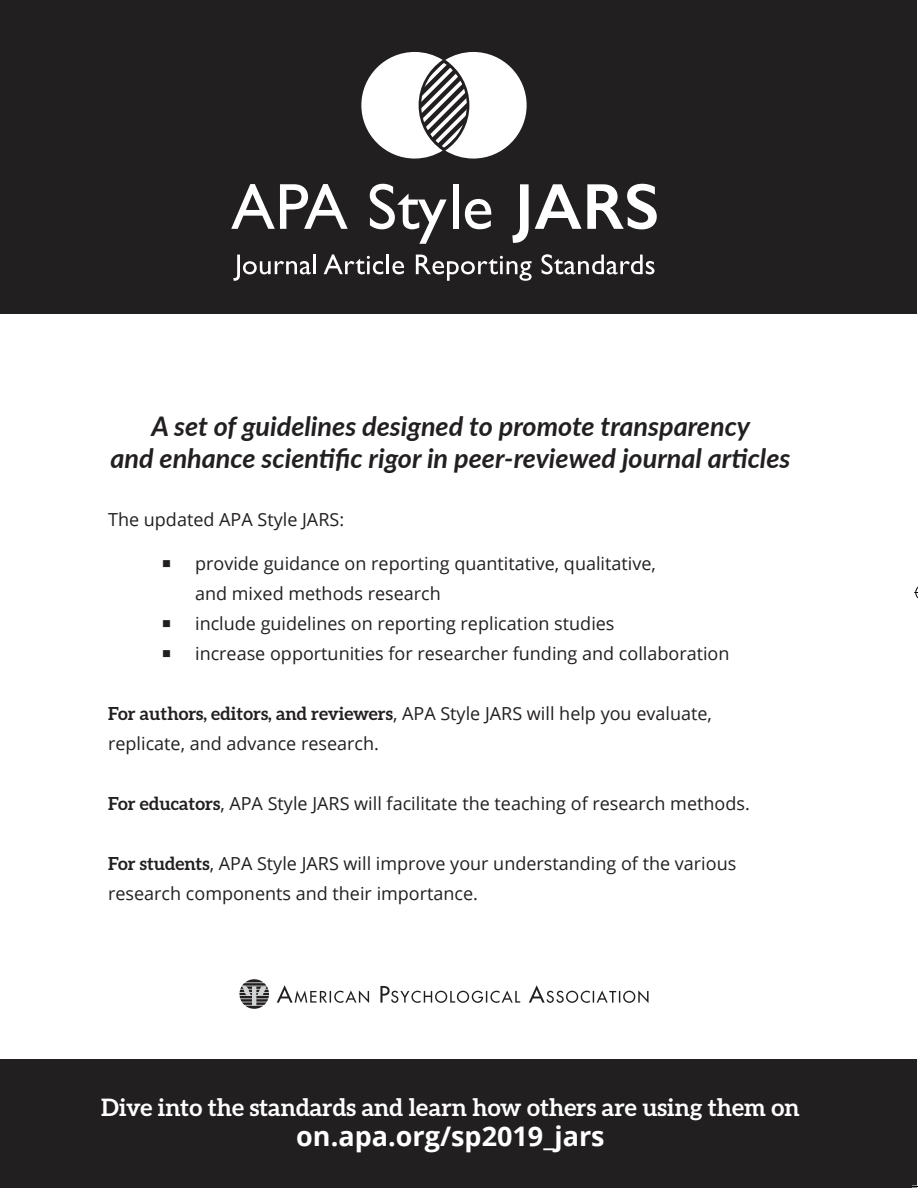
<style>
.page{position:relative;width:918px;height:1188px;background:#fff}
.page>*{position:absolute;margin:0;border:0;box-sizing:border-box;transform-origin:0 0}
.t1{font:italic 700 27px/32.4px "Lato";color:#221f20;text-align:center}
.t2{font:700 27px "Open Sans";color:#fff}
.t3{font:700 24px "Aleo";color:#fff}
.t4{font:18px/30px "Open Sans";color:#221f20}
.s1{font-family:"Aleo";font-weight:700}
</style>
<div class="page">
<div style="left:0;top:1059px;width:916px;height:129px;background:#221f20"></div>
<svg style="left:239px;top:979px;width:30px;height:30px"></svg>
<svg style="left:277px;top:985px;width:372px;height:18px"></svg>
<div style="left:0;top:0;width:916px;height:314px;background:#221f20"></div>
<svg style="left:465px;top:199px;width:26px;height:30px"></svg>
<svg style="left:231px;top:184px;width:117px;height:45px"></svg>
<svg style="left:370px;top:184px;width:77px;height:60px"></svg>
<div style="left:453px;top:184px;width:6px;height:45px;background:#fff"></div>
<svg style="left:512px;top:184px;width:17px;height:59px"></svg>
<svg style="left:535px;top:184px;width:46px;height:45px"></svg>
<svg style="left:587px;top:184px;width:70px;height:45px"></svg>
<svg style="left:233px;top:255px;width:78px;height:26px"></svg>
<hr style="left:313px;top:255px;width:3px;height:19px;background:#fff">
<svg style="left:324px;top:254px;width:80px;height:20px"></svg>
<svg style="left:416px;top:255px;width:116px;height:26px"></svg>
<svg style="left:542px;top:254px;width:113px;height:20px"></svg>
<svg style="left:361px;top:52px;width:166px;height:107px"></svg>
<svg style="left:914px;top:586px;width:4px;height:13px"></svg>
<h1 class="t1" style="left:110px;top:408px;width:682px">A set of guidelines designed to promote transparency<br>and enhance scientific rigor in peer-reviewed journal articles</h1>
<p class="t4" style="left:108px;top:504px;width:238px">The updated APA Style JARS:</p>
<p class="t4" style="left:195px;top:548px;width:462px;text-indent:-33px">■ provide guidance on reporting quantitative, qualitative, and mixed methods research</p>
<p class="t4" style="left:162px;top:608px;width:454px">■ include guidelines on reporting replication studies</p>
<p class="t4" style="left:162px;top:638px;width:569px">■ increase opportunities for researcher funding and collaboration</p>
<p class="t4" style="left:108px;top:698px;width:605px"><span class="s1">For authors, editors, and reviewers</span>, APA Style JARS will help you evaluate, replicate, and advance research.</p>
<p class="t4" style="left:108px;top:788px;width:643px"><span class="s1">For educators</span>, APA Style JARS will facilitate the teaching of research methods.</p>
<p class="t4" style="left:108px;top:848px;width:630px"><span class="s1">For students</span>, APA Style JARS will improve your understanding of the various research components and their importance.</p>
<h2 class="t3" style="left:101px;top:1094px;width:700px">Dive into the standards and learn how others are using them on</h2>
<h1 class="t2" style="left:296px;top:1118px;width:310px">on.apa.org/sp2019_jars</h1>
</div>
